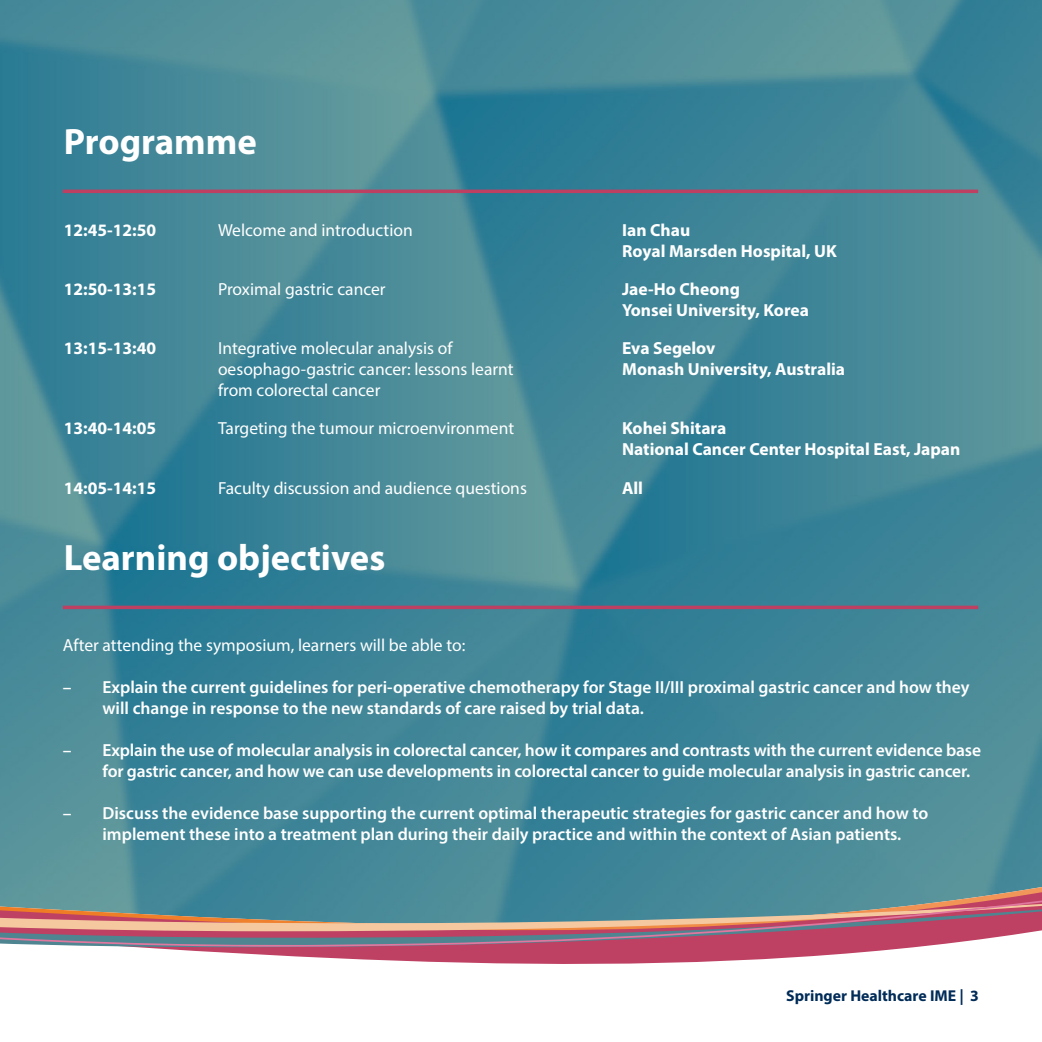
<style>
.page{position:relative;width:1042px;height:1042px;background:#fff}
.page>*{position:absolute;margin:0;border:0;box-sizing:border-box;transform-origin:0 0}
.t1{font:700 36.75px "Myriad Pro";color:#fff}
.t2{font:600 17.5px/21px "Myriad Pro";color:#fff}
.t3{font:17.5px/21px "Myriad Pro";color:#fff}
.t4{font:700 17.5px/21px "Myriad Pro";color:#fff}
.t5{font:700 15.75px "Myriad Pro";color:#002c58}
</style>
<div class="page">
<img style="left:0;top:0;width:1042px;height:807px">
<hr style="left:63px;top:190px;width:915px;height:3px;background:#bd3f62">
<hr style="left:63px;top:606px;width:915px;height:3px;background:#bd3f62">
<svg style="left:0;top:807px;width:1042px;height:157px;background:#628e9d"></svg>
<svg style="left:0;top:887px;width:1042px;height:60px;background:#878089"></svg>
<h1 class="t1" style="left:64px;top:117px;width:195px">Programme</h1>
<p class="t4" style="left:64px;top:219px;width:94px">12:45-12:50</p>
<p class="t3" style="left:218px;top:219px;width:196px">Welcome and introduction</p>
<p class="t4" style="left:622px;top:219px;width:216px">Ian Chau<br>Royal Marsden Hospital, UK</p>
<p class="t4" style="left:64px;top:278px;width:94px">12:50-13:15</p>
<p class="t3" style="left:218px;top:278px;width:169px">Proximal gastric cancer</p>
<p class="t4" style="left:622px;top:278px;width:188px">Jae-Ho Cheong<br>Yonsei University, Korea</p>
<p class="t4" style="left:64px;top:337px;width:94px">13:15-13:40</p>
<p class="t3" style="left:218px;top:337px;width:297px">Integrative molecular analysis of oesophago-gastric cancer: lessons learnt from colorectal cancer</p>
<p class="t4" style="left:622px;top:337px;width:225px">Eva Segelov<br>Monash University, Australia</p>
<p class="t4" style="left:64px;top:417px;width:94px">13:40-14:05</p>
<p class="t3" style="left:218px;top:418px;width:298px">Targeting the tumour microenvironment</p>
<p class="t4" style="left:622px;top:417px;width:340px">Kohei Shitara<br>National Cancer Center Hospital East, Japan</p>
<p class="t4" style="left:64px;top:477px;width:94px">14:05-14:15</p>
<p class="t3" style="left:218px;top:477px;width:310px">Faculty discussion and audience questions</p>
<p class="t4" style="left:622px;top:477px;width:22px">All</p>
<h1 class="t1" style="left:64px;top:534px;width:323px">Learning objectives</h1>
<p class="t3" style="left:63px;top:634px;width:404px">After attending the symposium, learners will be able to:</p>
<p class="t2" style="left:102px;top:676px;width:868px;text-indent:-40px">– Explain the current guidelines for peri-operative chemotherapy for Stage II/III proximal gastric cancer and how they will change in response to the new standards of care raised by trial data.</p>
<p class="t2" style="left:102px;top:739px;width:880px;text-indent:-40px">– Explain the use of molecular analysis in colorectal cancer, how it compares and contrasts with the current evidence base for gastric cancer, and how we can use developments in colorectal cancer to guide molecular analysis in gastric cancer.</p>
<p class="t2" style="left:102px;top:802px;width:827px;text-indent:-40px">– Discuss the evidence base supporting the current optimal therapeutic strategies for gastric cancer and how to implement these into a treatment plan during their daily practice and within the context of Asian patients.</p>
<p class="t5" style="left:786px;top:985px;width:194px">Springer Healthcare IME | 3</p>
</div>
